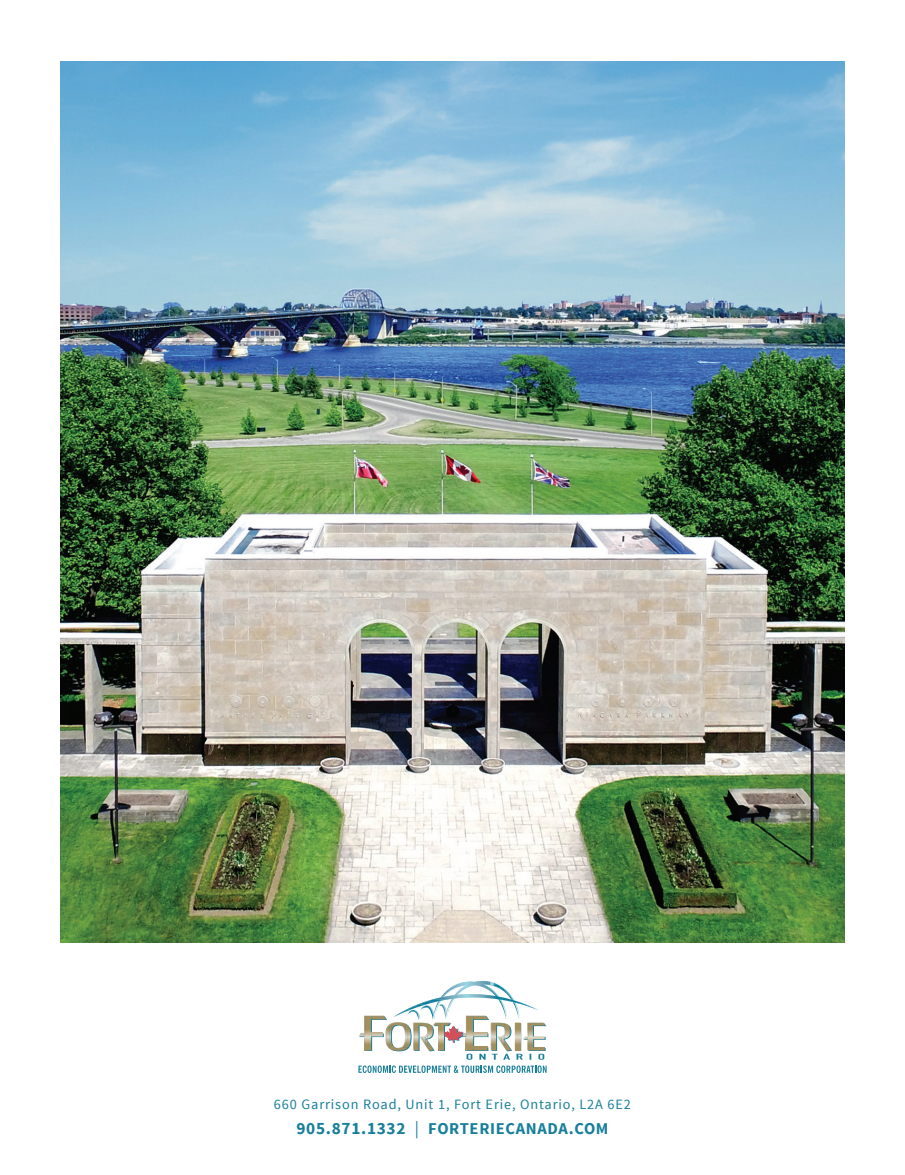
<style>
.page{position:relative;width:905px;height:1175px;background:#fff}
.page>*{position:absolute;margin:0;border:0;box-sizing:border-box;transform-origin:0 0}
.t1{font:700 17.25px "Source Sans Pro";letter-spacing:.04em;color:#187f9b}
.t2{font:700 16.5px "Source Sans Pro";letter-spacing:.04em;color:#187f9b}
.t3{font:14.25px "Source Sans Pro";letter-spacing:.06em;color:#187f9b}
.s1{font-family:"Source Sans Pro Regular 2";font-weight:400}
</style>
<div class="page">
<img style="left:60px;top:61px;width:784px;height:882px">
<svg style="left:358px;top:1065px;width:188px;height:8px"></svg>
<svg style="left:358px;top:981px;width:188px;height:78px"></svg>
<p class="t3" style="left:274px;top:1095px;width:358px">660 Garrison Road, Unit 1, Fort Erie, Ontario, L2A 6E2</p>
<p class="t1" style="left:296px;top:1117px;width:124px">905.871.1332 <span class="s1">|</span></p>
<p class="t2" style="left:428px;top:1117px;width:182px">FORTERIECANADA.COM</p>
</div>
